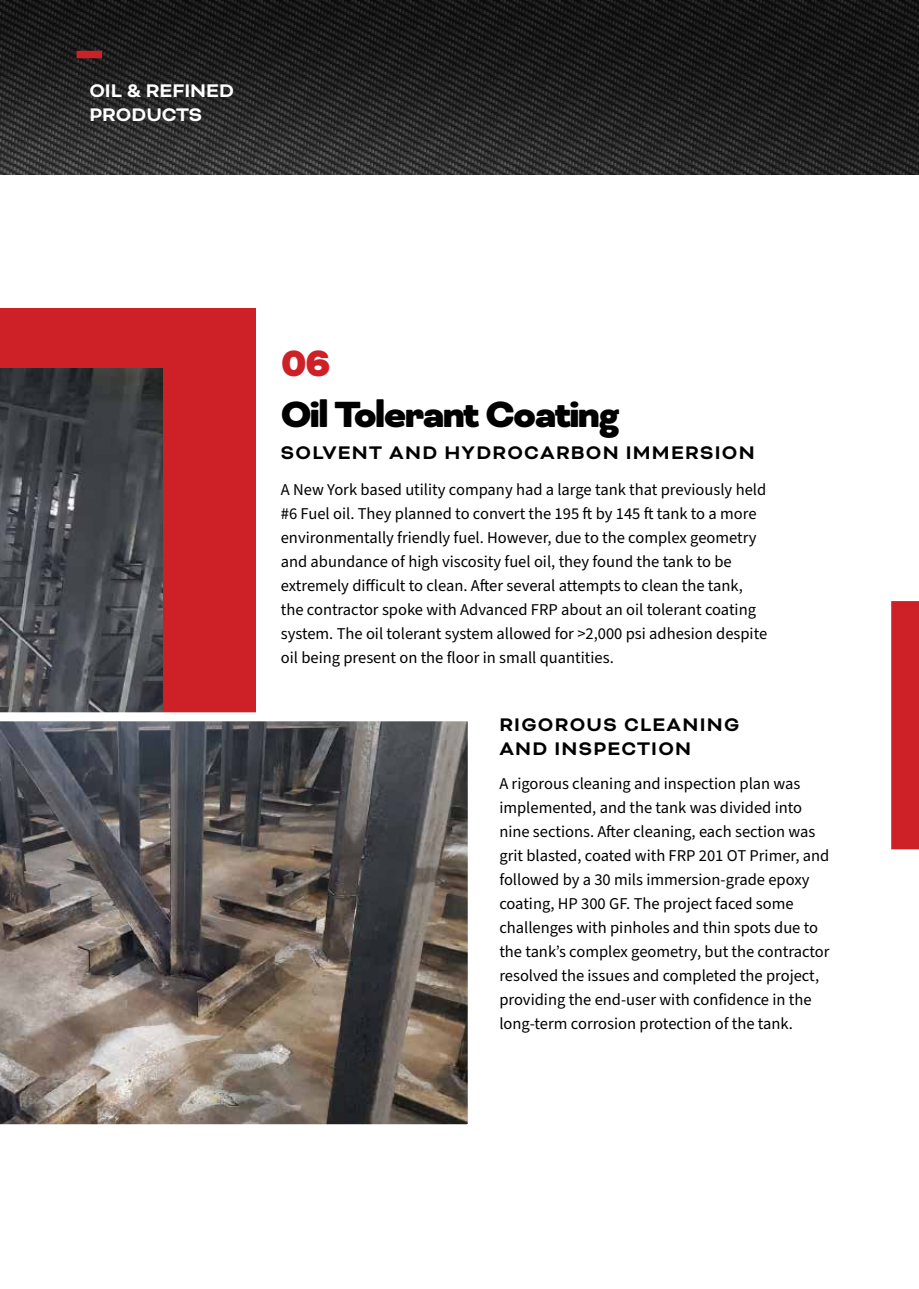
<style>
.page{position:relative;width:919px;height:1289px;background:#fff}
.page>*{position:absolute;margin:0;border:0;box-sizing:border-box;transform-origin:0 0}
.t1{font:900 42px "Bicyclette";letter-spacing:-.04em;color:#000}
.t2{font:900 42px "Bicyclette";color:#ce2027}
.t3{font:700 21px/24px "Bicyclette";letter-spacing:.06em;color:#000}
.t4{font:700 21px/24px "Bicyclette";color:#fff}
.t5{font:16.5px/24px "Source Sans Pro";color:#000}
</style>
<div class="page">
<img style="left:0;top:0;width:918px;height:174px">
<div style="left:0;top:308px;width:255px;height:766px;background:#ce2027"></div>
<img style="left:0;top:369px;width:163px;height:343px">
<svg style="left:0;top:712px;width:468px;height:413px;background:#6f6864"></svg>
<div style="left:77px;top:51px;width:25px;height:7px;background:#ce2027"></div>
<div style="left:891px;top:601px;width:27px;height:248px;background:#ce2027"></div>
<p class="t4" style="left:89px;top:79px;width:146px">OIL &amp; REFINED<br>PRODUCTS</p>
<h1 class="t2" style="left:281px;top:339px;width:52px">06</h1>
<h1 class="t1" style="left:281px;top:389px;width:340px">Oil Tolerant Coating</h1>
<p class="t3" style="left:281px;top:441px;width:475px">SOLVENT AND HYDROCARBON IMMERSION</p>
<p class="t5" style="left:281px;top:478px;width:488px">A New York based utility company had a large tank that previously held #6 Fuel oil. They planned to convert the 195 ft by 145 ft tank to a more environmentally friendly fuel. However, due to the complex geometry and abundance of high viscosity fuel oil, they found the tank to be extremely difficult to clean. After several attempts to clean the tank, the contractor spoke with Advanced FRP about an oil tolerant coating system. The oil tolerant system allowed for &gt;2,000 psi adhesion despite oil being present on the floor in small quantities.</p>
<p class="t3" style="left:499px;top:713px;width:241px">RIGOROUS CLEANING<br>AND INSPECTION</p>
<p class="t5" style="left:499px;top:772px;width:331px">A rigorous cleaning and inspection plan was implemented, and the tank was divided into nine sections. After cleaning, each section was grit blasted, coated with FRP 201 OT Primer, and followed by a 30 mils immersion-grade epoxy coating, HP 300 GF. The project faced some challenges with pinholes and thin spots due to the tank’s complex geometry, but the contractor resolved the issues and completed the project, providing the end-user with confidence in the long-term corrosion protection of the tank.</p>
</div>
